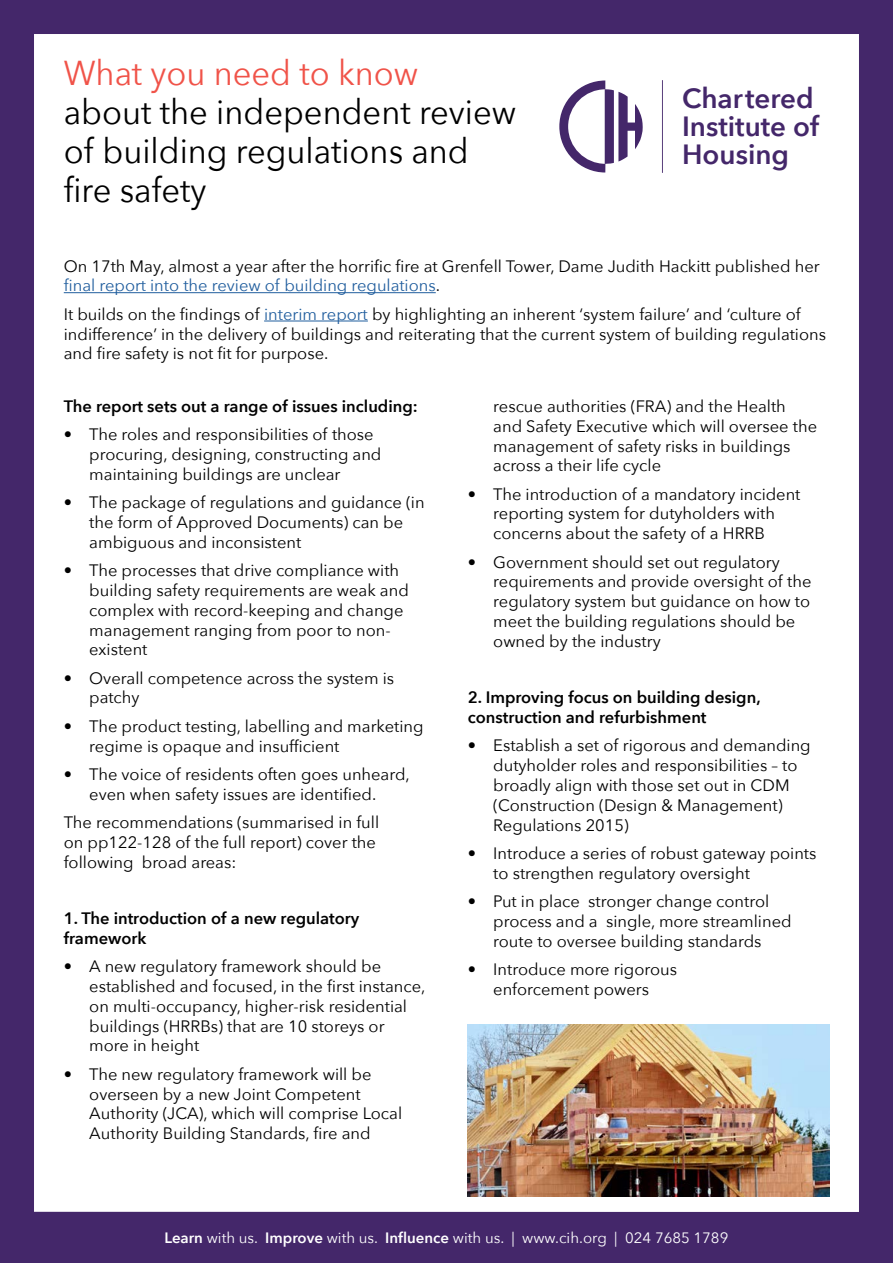
<style>
.page{position:relative;width:893px;height:1263px;background:#44276a}
.page>*{position:absolute;margin:0;border:0;box-sizing:border-box;transform-origin:0 0}
.t1{font:34.5px/39px "Avenir Next";color:#000;scale:.95 1}
.t2{font:34.5px "Avenir Next";color:#f05349;scale:.95 1}
.t3{font:600 27.75px/27.9px "Avenir Next";color:#44276a}
.t4{font:16.5px/19.8px "Avenir Next";color:#000}
.t5{font:600 16.5px/19.8px "Avenir Next";color:#000}
.t6{font:15px "Avenir Next";color:#fff}
.s1{color:#215e9e}
.s2{font-weight:600}
</style>
<div class="page">
<div style="left:34px;top:34px;width:825px;height:1178px;background:#fff"></div>
<hr style="left:64px;top:292px;width:372px;height:1px;background:#215e9e">
<hr style="left:264px;top:321px;width:104px;height:1px;background:#215e9e">
<svg style="left:559px;top:80px;width:84px;height:92px"></svg>
<hr style="left:662px;top:80px;width:1px;height:93px;background:#44276a">
<img style="left:468px;top:1025px;width:361px;height:172px">
<h1 class="t2" style="left:64px;top:44px;width:375px">What you need to know</h1>
<h1 class="t1" style="left:64px;top:91px;width:478px">about the independent review of building regulations and fire safety</h1>
<h2 class="t3" style="left:682px;top:84px;width:138px">Chartered<br>Institute of<br>Housing</h2>
<p class="t4" style="left:64px;top:255px;width:757px">On 17th May, almost a year after the horrific fire at Grenfell Tower, Dame Judith Hackitt published her <span class="s1">final report into the review of building regulations</span>.</p>
<p class="t4" style="left:64px;top:303px;width:764px">It builds on the findings of <span class="s1">interim report</span> by highlighting an inherent ‘system failure’ and ‘culture of indifference’ in the delivery of buildings and reiterating that the current system of building regulations and fire safety is not fit for purpose.</p>
<p class="t5" style="left:64px;top:396px;width:355px">The report sets out a range of issues including:</p>
<p class="t4" style="left:89px;top:424px;width:294px;text-indent:-26px">• The roles and responsibilities of those procuring, designing, constructing and maintaining buildings are unclear</p>
<p class="t4" style="left:89px;top:492px;width:337px;text-indent:-26px">• The package of regulations and guidance (in the form of Approved Documents) can be ambiguous and inconsistent</p>
<p class="t4" style="left:89px;top:560px;width:321px;text-indent:-26px">• The processes that drive compliance with building safety requirements are weak and complex with record-keeping and change management ranging from poor to non&shy;existent</p>
<p class="t4" style="left:89px;top:667px;width:306px;text-indent:-26px">• Overall competence across the system is patchy</p>
<p class="t4" style="left:89px;top:715px;width:336px;text-indent:-26px">• The product testing, labelling and marketing regime is opaque and insufficient</p>
<p class="t4" style="left:64px;top:763px;width:348px;text-align:center">• The voice of residents often goes unheard, even when safety issues are identified.</p>
<p class="t4" style="left:64px;top:811px;width:317px">The recommendations (summarised in full on pp122-128 of the full report) cover the following broad areas:</p>
<p class="t5" style="left:64px;top:908px;width:297px">1. The introduction of a new regulatory framework</p>
<p class="t4" style="left:89px;top:956px;width:338px;text-indent:-26px">• A new regulatory framework should be established and focused, in the first instance, on multi-occupancy, higher-risk residential buildings (HRRBs) that are 10 storeys or more in height</p>
<p class="t4" style="left:89px;top:1063px;width:314px;text-indent:-26px">• The new regulatory framework will be overseen by a new Joint Competent Authority (JCA), which will comprise Local Authority Building Standards, fire and</p>
<p class="t4" style="left:493px;top:396px;width:325px">rescue authorities (FRA) and the Health and Safety Executive which will oversee the management of safety risks in buildings across a their life cycle</p>
<p class="t4" style="left:493px;top:483px;width:309px;text-indent:-26px">• The introduction of a mandatory incident reporting system for dutyholders with concerns about the safety of a HRRB</p>
<p class="t4" style="left:493px;top:551px;width:320px;text-indent:-26px">• Government should set out regulatory requirements and provide oversight of the regulatory system but guidance on how to meet the building regulations should be owned by the industry</p>
<p class="t5" style="left:468px;top:687px;width:294px">2. Improving focus on building design, construction and refurbishment</p>
<p class="t4" style="left:493px;top:735px;width:319px;text-indent:-26px">• Establish a set of rigorous and demanding dutyholder roles and responsibilities – to broadly align with those set out in CDM (Construction (Design &amp; Management)<br>Regulations 2015)</p>
<p class="t4" style="left:493px;top:843px;width:325px;text-indent:-26px">• Introduce a series of robust gateway points to strengthen regulatory oversight</p>
<p class="t4" style="left:493px;top:891px;width:300px;text-indent:-26px">• Put in place stronger change control process and a single, more streamlined route to oversee building standards</p>
<p class="t4" style="left:468px;top:959px;width:211px;text-align:center">• Introduce more rigorous enforcement powers</p>
<p class="t6" style="left:165px;top:1225px;width:565px"><span class="s2">Learn</span> with us. <span class="s2">Improve</span> with us. <span class="s2">Influence</span> with us. | www.cih.org | 024 7685 1789</p>
</div>
